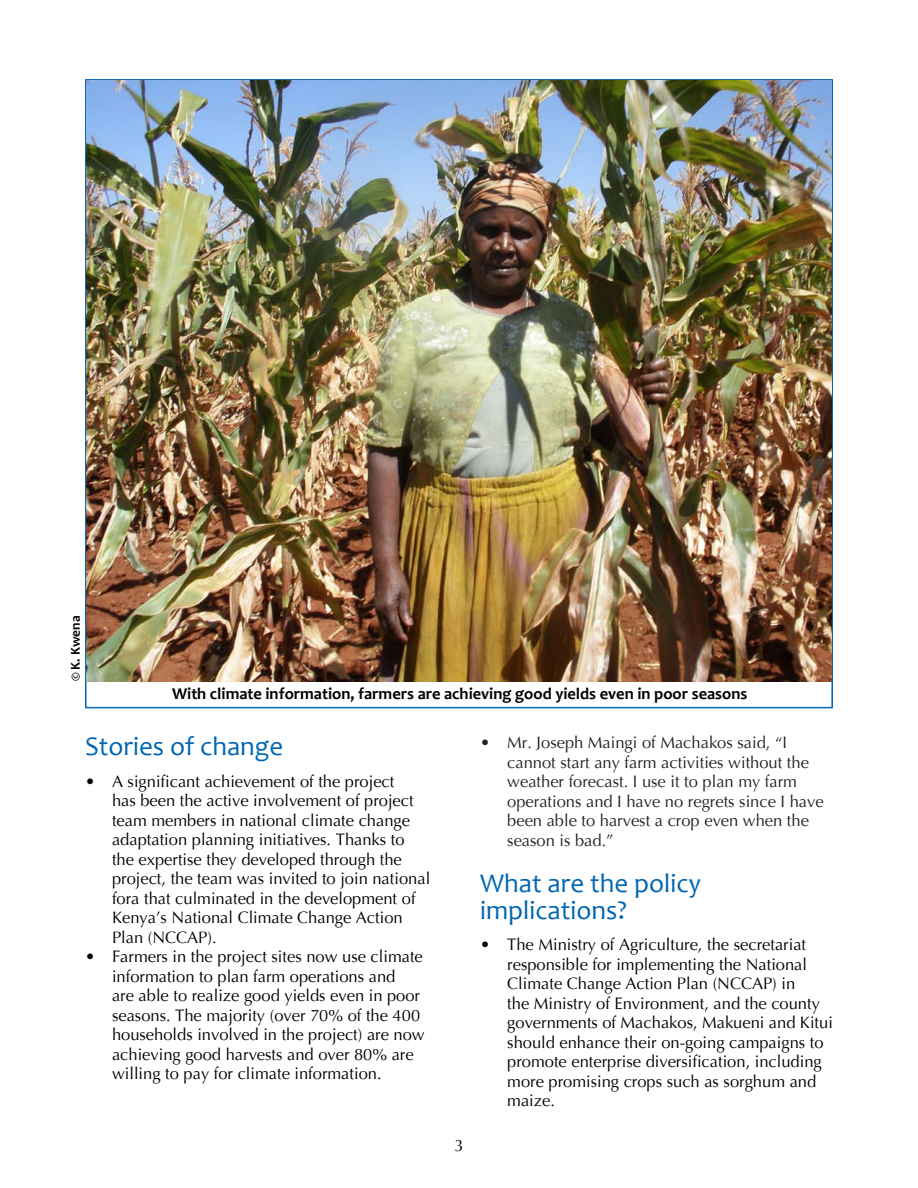
<style>
.page{position:relative;width:918px;height:1188px;background:#fff}
.page>*{position:absolute;margin:0;border:0;box-sizing:border-box;transform-origin:0 0}
.Heading{font:27px/27px "Candara";color:#0066b3}
.t1{font:16.5px/19.5px "Optima";color:#000}
.t2{font:16.5px/19.5px "Optima";color:#231f20}
.t3{font:700 16.5px "Candara";color:#000}
.t4{font:700 13.5px "Candara";color:#000}
</style>
<div class="page">
<img style="left:87px;top:81px;width:744px;height:600px">
<p class="t4" style="left:67px;top:681px;width:67px;rotate:-90deg">© K. Kwena</p>
<p class="t3" style="left:172px;top:683px;width:577px">With climate information, farmers are achieving good yields even in poor seasons</p>
<p class="Heading" style="left:85px;top:733px;width:200px">Stories of change</p>
<p class="t1" style="left:112px;top:772px;width:320px;text-indent:-27px">• A significant achievement of the project<br>has been the active involvement of project team members in national climate change adaptation planning initiatives. Thanks to the expertise they developed through the project, the team was invited to join national fora that culminated in the development of Kenya’s National Climate Change Action Plan (NCCAP).</p>
<p class="t1" style="left:112px;top:947px;width:314px;text-indent:-27px">• Farmers in the project sites now use climate information to plan farm operations and<br>are able to realize good yields even in poor seasons. The majority (over 70% of the 400 households involved in the project) are now achieving good harvests and over 80% are willing to pay for climate information.</p>
<p class="t1" style="left:454px;top:1136px;width:11px">3</p>
<p class="t2" style="left:507px;top:733px;width:318px;text-indent:-27px">• Mr. Joseph Maingi of Machakos said, “I cannot start any farm activities without the weather forecast. I use it to plan my farm operations and I have no regrets since I have been able to harvest a crop even when the season is bad.”</p>
<p class="Heading" style="left:480px;top:869px;width:222px">What are the policy implications?</p>
<p class="t1" style="left:507px;top:935px;width:327px;text-indent:-27px">• The Ministry of Agriculture, the secretariat responsible for implementing the National Climate Change Action Plan (NCCAP) in<br>the Ministry of Environment, and the county governments of Machakos, Makueni and Kitui should enhance their on-going campaigns to promote enterprise diversification, including more promising crops such as sorghum and maize.</p>
</div>
